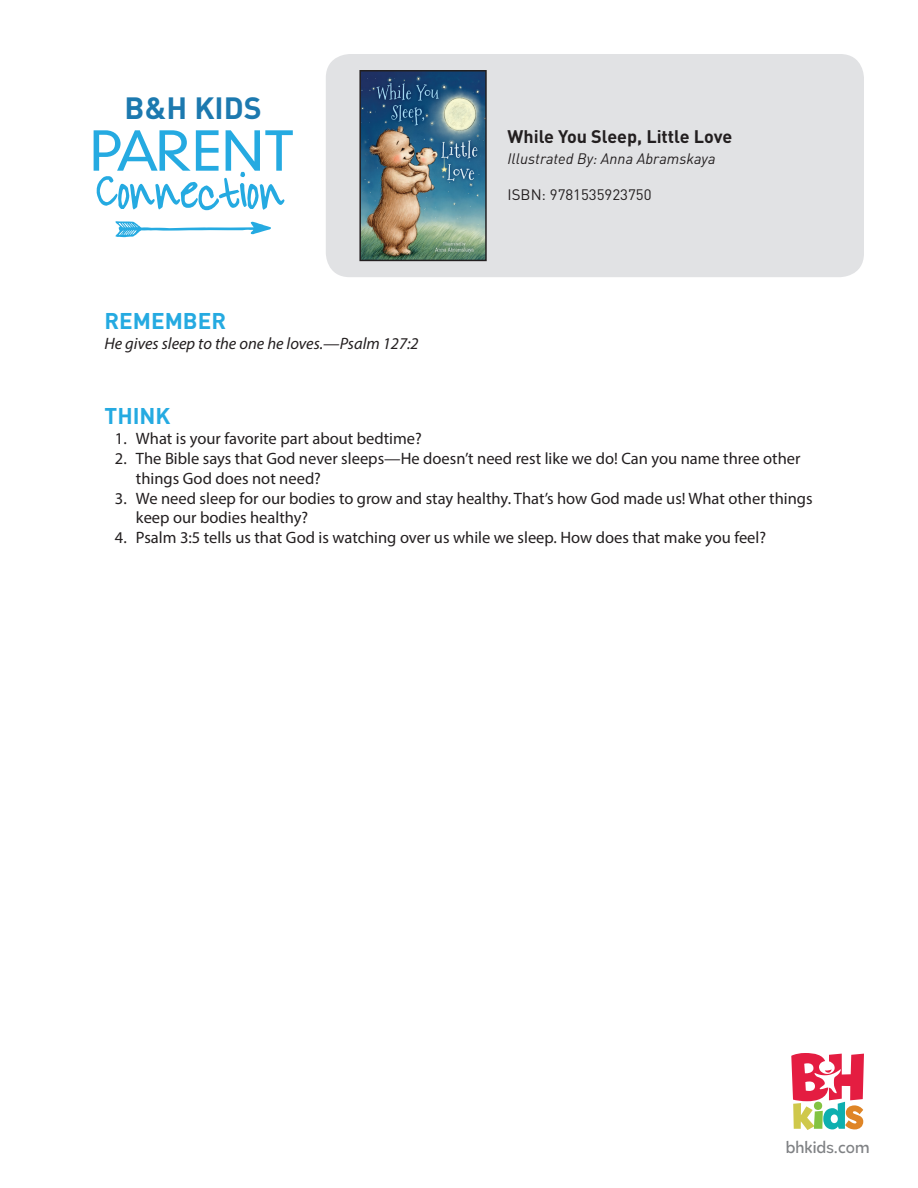
<style>
.page{position:relative;width:918px;height:1188px;background:#fff}
.page>*{position:absolute;margin:0;border:0;box-sizing:border-box;transform-origin:0 0}
.t1{font:700 30.3px "DIN";color:#1c79af}
.t2{font:700 22.5px "DIN";color:#25aae1}
.t3{font:700 18px "DIN";color:#231f20}
.t4{font:16.5px/19.8px "Myriad Pro";color:#231f20}
.t5{font:italic 16.5px "Myriad Pro";color:#231f20}
.t6{font:500 16.5px "Tobi Pro";color:#808285}
.t7{font:italic 15px "DIN";color:#231f20}
.t8{font:15px "DIN";color:#231f20}
</style>
<div class="page">
<div style="left:326px;top:54px;width:538px;height:223px;background:#e1e2e4;border-radius:24px"></div>
<svg style="left:94px;top:130px;width:199px;height:80px"></svg>
<svg style="left:115px;top:221px;width:156px;height:16px"></svg>
<img style="left:362px;top:73px;width:122px;height:185px">
<div style="left:359px;top:70px;width:128px;height:191px;border:2px solid #231f20"></div>
<svg style="left:791px;top:1053px;width:73px;height:77px"></svg>
<p class="t1" style="left:125px;top:89px;width:139px">B&amp;H KIDS</p>
<p class="t2" style="left:104px;top:306px;width:123px">REMEMBER</p>
<p class="t5" style="left:104px;top:333px;width:316px">He gives sleep to the one he loves.—Psalm 127:2</p>
<p class="t3" style="left:508px;top:124px;width:226px">While You Sleep, Little Love</p>
<p class="t7" style="left:508px;top:149px;width:209px">Illustrated By: Anna Abramskaya</p>
<p class="t8" style="left:508px;top:185px;width:146px">ISBN: 9781535923750</p>
<p class="t2" style="left:104px;top:401px;width:68px">THINK</p>
<p class="t4" style="left:115px;top:428px;width:308px">1. What is your favorite part about bedtime?</p>
<p class="t4" style="left:136px;top:448px;width:666px;text-indent:-21px">2. The Bible says that God never sleeps—He doesn’t need rest like we do! Can you name three other things God does not need?</p>
<p class="t4" style="left:136px;top:488px;width:678px;text-indent:-21px">3. We need sleep for our bodies to grow and stay healthy. That’s how God made us! What other things keep our bodies healthy?</p>
<p class="t4" style="left:115px;top:527px;width:653px">4. Psalm 3:5 tells us that God is watching over us while we sleep. How does that make you feel?</p>
<p class="t6" style="left:786px;top:1136px;width:85px">bhkids.com</p>
</div>
